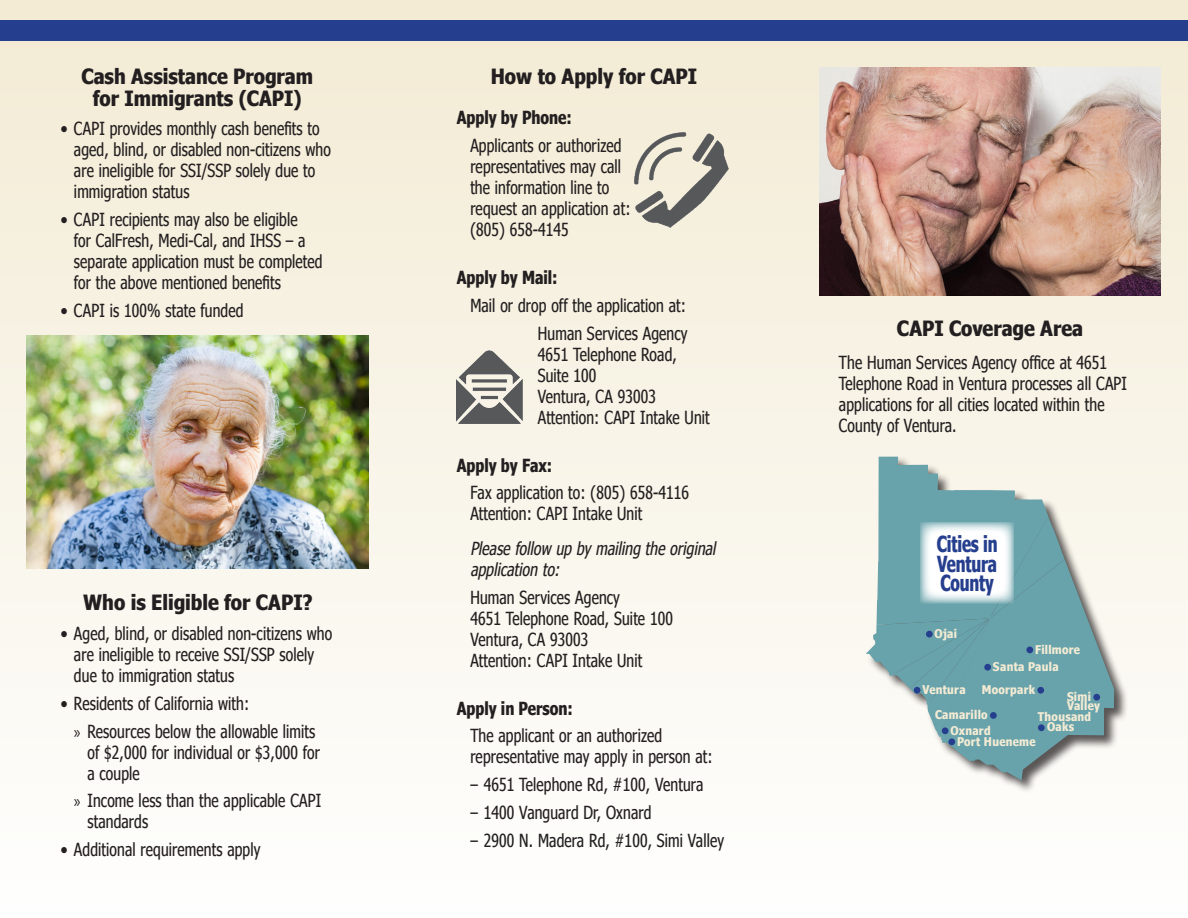
<style>
.page{position:relative;width:1188px;height:918px;background:#fff}
.page>*{position:absolute;margin:0;border:0;box-sizing:border-box;transform-origin:0 0}
.t1{font:700 22.05px "Nina";letter-spacing:-.01em;color:#253f8e;scale:.8 1}
.t2{font:700 21px "Nina";color:#231f20}
.t3{font:18px/21px "Nina";letter-spacing:.01em;color:#231f20;scale:.9 1}
.t4{font:700 18px "Nina";color:#231f20;scale:.9 1}
.t5{font:italic 18px/21px "Nina";color:#231f20;scale:.9 1}
.t6{font:700 12px "Nina";letter-spacing:.025em;color:#f3ebd4}
.s1{font-family:"Myriad Pro"}
</style>
<div class="page">
<div style="left:0;top:0;width:1188px;height:918px;background:linear-gradient(to bottom,#f0e9d3,#fffffe)"></div>
<img style="left:26px;top:336px;width:342px;height:232px">
<div style="left:0;top:20px;width:1188px;height:20px;background:#253f8e"></div>
<img style="left:457px;top:351px;width:66px;height:72px">
<img style="left:634px;top:133px;width:94px;height:94px">
<img style="left:819px;top:68px;width:342px;height:228px">
<div style="left:866px;top:456px;width:263px;height:338px;background:#231f20;opacity:.75"></div>
<svg style="left:866px;top:457px;width:248px;height:323px;background:#9bbdbf"></svg>
<svg style="left:920px;top:522px;width:94px;height:82px"></svg>
<div style="left:926px;top:631px;width:7px;height:7px;background:#253f8e;border-radius:50%"></div>
<div style="left:1026px;top:647px;width:7px;height:6px;background:#253f8e;border-radius:50%"></div>
<div style="left:984px;top:664px;width:7px;height:7px;background:#253f8e;border-radius:50%"></div>
<div style="left:914px;top:687px;width:6px;height:7px;background:#253f8e;border-radius:50%"></div>
<div style="left:948px;top:738px;width:7px;height:7px;background:#253f8e;border-radius:50%"></div>
<div style="left:942px;top:727px;width:7px;height:7px;background:#253f8e;border-radius:50%"></div>
<div style="left:990px;top:712px;width:7px;height:7px;background:#253f8e;border-radius:50%"></div>
<div style="left:1037px;top:687px;width:7px;height:7px;background:#253f8e;border-radius:50%"></div>
<div style="left:1093px;top:694px;width:7px;height:7px;background:#253f8e;border-radius:50%"></div>
<div style="left:1038px;top:724px;width:7px;height:7px;background:#253f8e;border-radius:50%"></div>
<p class="t2" style="left:81px;top:63px;width:233px">Cash Assistance Program</p>
<p class="t2" style="left:93px;top:85px;width:210px">for Immigrants (CAPI)</p>
<p class="t3" style="left:74px;top:118px;width:287px;text-indent:-14px">• CAPI provides monthly cash benefits to aged, blind, or disabled non-citizens who are ineligible for SSI/SSP solely due to immigration status</p>
<p class="t3" style="left:74px;top:208px;width:278px;text-indent:-14px">• CAPI recipients may also be eligible<br>for CalFresh, Medi-Cal, and IHSS – a separate application must be completed for the above mentioned benefits</p>
<p class="t3" style="left:60px;top:299px;width:205px">• CAPI is 100% state funded</p>
<p class="t2" style="left:83px;top:589px;width:231px">Who is Eligible for CAPI?</p>
<p class="t3" style="left:74px;top:623px;width:288px;text-indent:-14px">• Aged, blind, or disabled non-citizens who are ineligible to receive SSI/SSP solely due to immigration status</p>
<p class="t3" style="left:60px;top:692px;width:211px">• Residents of California with:</p>
<p class="t3" style="left:87px;top:720px;width:260px;text-indent:-14px"><span class="s1">»</span> Resources below the allowable limits of $2,000 for individual or $3,000 for a couple</p>
<p class="t3" style="left:87px;top:790px;width:261px;text-indent:-14px"><span class="s1">»</span> Income less than the applicable CAPI standards</p>
<p class="t3" style="left:60px;top:839px;width:224px">• Additional requirements apply</p>
<p class="t2" style="left:491px;top:63px;width:208px">How to Apply for CAPI</p>
<p class="t4" style="left:457px;top:106px;width:129px">Apply by Phone:</p>
<p class="t3" style="left:470px;top:135px;width:180px">Applicants or authorized representatives may call the information line to request an application at: (805) 658-4145</p>
<p class="t4" style="left:457px;top:266px;width:114px">Apply by Mail:</p>
<p class="t3" style="left:470px;top:294px;width:241px">Mail or drop off the application at:</p>
<p class="t3" style="left:538px;top:322px;width:168px">Human Services Agency</p>
<p class="t3" style="left:538px;top:343px;width:156px">4651 Telephone Road,</p>
<p class="t3" style="left:538px;top:364px;width:67px">Suite 100</p>
<p class="t3" style="left:538px;top:385px;width:133px">Ventura, CA 93003</p>
<p class="t3" style="left:538px;top:406px;width:193px">Attention: CAPI Intake Unit</p>
<p class="t4" style="left:457px;top:454px;width:108px">Apply by Fax:</p>
<p class="t3" style="left:470px;top:482px;width:244px">Fax application to: (805) 658-4116</p>
<p class="t3" style="left:470px;top:503px;width:193px">Attention: CAPI Intake Unit</p>
<p class="t5" style="left:470px;top:537px;width:278px">Please follow up by mailing the original application to:</p>
<p class="t3" style="left:470px;top:586px;width:168px">Human Services Agency</p>
<p class="t3" style="left:470px;top:607px;width:227px">4651 Telephone Road, Suite 100</p>
<p class="t3" style="left:470px;top:628px;width:133px">Ventura, CA 93003</p>
<p class="t3" style="left:470px;top:649px;width:193px">Attention: CAPI Intake Unit</p>
<p class="t4" style="left:457px;top:697px;width:131px">Apply in Person:</p>
<p class="t3" style="left:470px;top:725px;width:271px">The applicant or an authorized representative may apply in person at:</p>
<p class="t3" style="left:470px;top:774px;width:260px">– 4651 Telephone Rd, #100, Ventura</p>
<p class="t3" style="left:470px;top:801px;width:203px">– 1400 Vanguard Dr, Oxnard</p>
<p class="t3" style="left:470px;top:829px;width:284px">– 2900 N. Madera Rd, #100, Simi Valley</p>
<p class="t2" style="left:897px;top:315px;width:188px">CAPI Coverage Area</p>
<p class="t3" style="left:839px;top:351px;width:322px">The Human Services Agency office at 4651<br>Telephone Road in Ventura processes all CAPI applications for all cities located within the County of Ventura.</p>
<p class="t1" style="left:937px;top:530px;width:77px">Cities in</p>
<p class="t1" style="left:937px;top:549px;width:76px">Ventura</p>
<p class="t1" style="left:941px;top:569px;width:68px">County</p>
<p class="t6" style="left:935px;top:626px;width:24px">Ojai</p>
<p class="t6" style="left:1035px;top:642px;width:47px">Fillmore</p>
<p class="t6" style="left:993px;top:659px;width:67px">Santa Paula</p>
<p class="t6" style="left:982px;top:682px;width:55px">Moorpark</p>
<p class="t6" style="left:1067px;top:689px;width:25px">Simi</p>
<p class="t6" style="left:1067px;top:698px;width:35px">Valley</p>
<p class="t6" style="left:1038px;top:709px;width:55px">Thousand</p>
<p class="t6" style="left:1047px;top:719px;width:28px">Oaks</p>
<p class="t6" style="left:922px;top:682px;width:45px">Ventura</p>
<p class="t6" style="left:935px;top:707px;width:54px">Camarillo</p>
<p class="t6" style="left:950px;top:723px;width:42px">Oxnard</p>
<p class="t6" style="left:957px;top:734px;width:80px">Port Hueneme</p>
</div>
